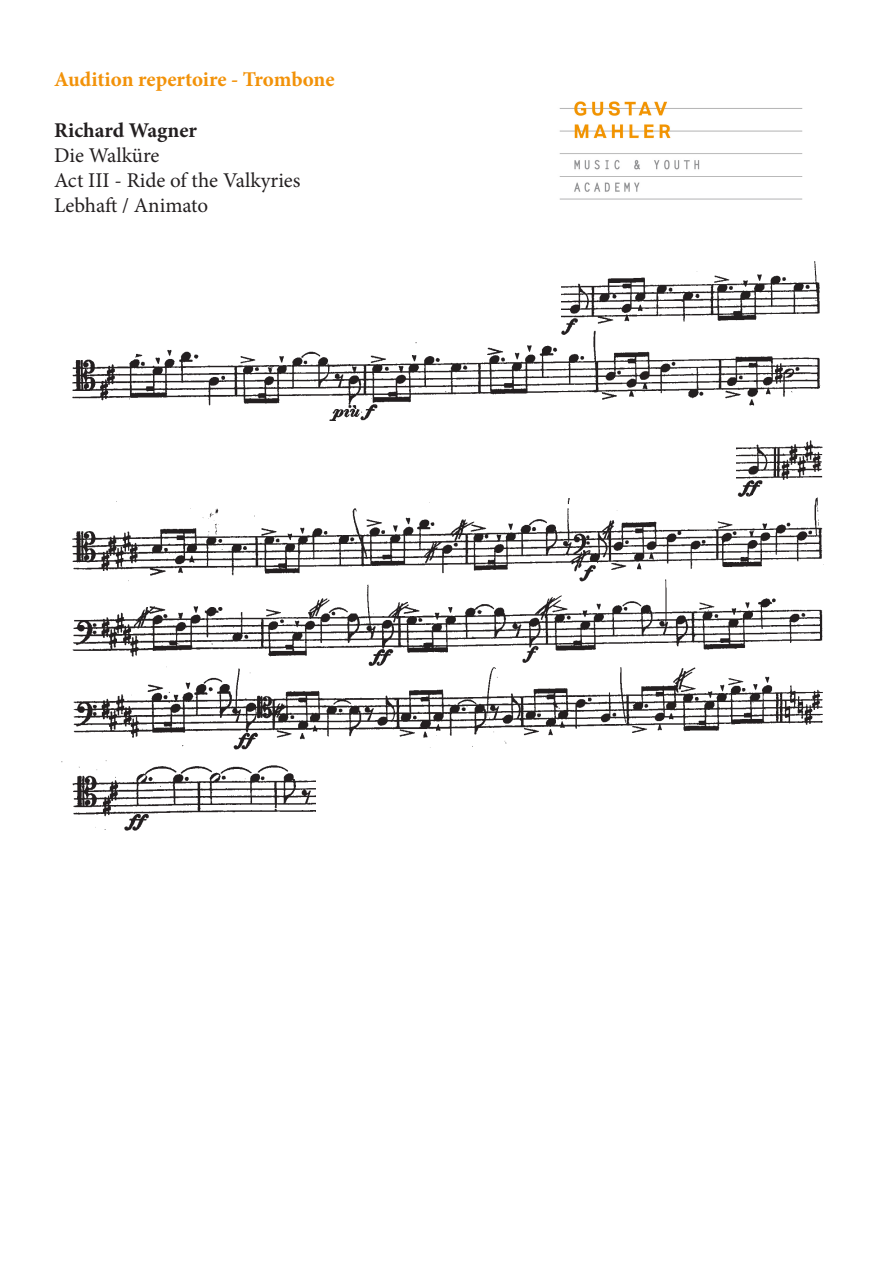
<style>
.page{position:relative;width:893px;height:1263px;background:#fff}
.page>*{position:absolute;margin:0;border:0;box-sizing:border-box;transform-origin:0 0}
.t1{font:21px "Minion Pro";color:#231f20}
.t2{font:700 21px "Minion Pro";letter-spacing:-.005em;color:#f29209}
.t3{font:700 21px "Minion Pro";color:#231f20}
</style>
<div class="page">
<img style="left:61px;top:261px;width:763px;height:570px">
<svg style="left:315px;top:753px;width:2px;height:20px"></svg>
<img style="left:618px;top:316px;width:206px;height:203px">
<img style="left:559px;top:101px;width:244px;height:99px">
<svg style="left:109px;top:341px;width:28px;height:21px"></svg>
<div style="left:61px;top:249px;width:500px;height:92px;background:#fff"></div>
<svg style="left:561px;top:261px;width:61px;height:23px"></svg>
<div style="left:70px;top:421px;width:666px;height:77px;background:#fff"></div>
<div style="left:317px;top:748px;width:576px;height:98px;background:#fff"></div>
<svg style="left:623px;top:498px;width:42px;height:24px"></svg>
<svg style="left:620px;top:410px;width:40px;height:11px"></svg>
<svg style="left:791px;top:315px;width:33px;height:102px"></svg>
<svg style="left:129px;top:501px;width:28px;height:36px"></svg>
<svg style="left:107px;top:747px;width:32px;height:30px"></svg>
<svg style="left:339px;top:341px;width:38px;height:8px"></svg>
<p class="t2" style="left:54px;top:65px;width:282px">Audition repertoire - Trombone</p>
<p class="t3" style="left:54px;top:115px;width:145px">Richard Wagner</p>
<p class="t1" style="left:54px;top:141px;width:107px">Die Walküre</p>
<p class="t1" style="left:54px;top:166px;width:248px">Act III - Ride of the Valkyries</p>
<p class="t1" style="left:54px;top:192px;width:156px">Lebhaft / Animato</p>
</div>
